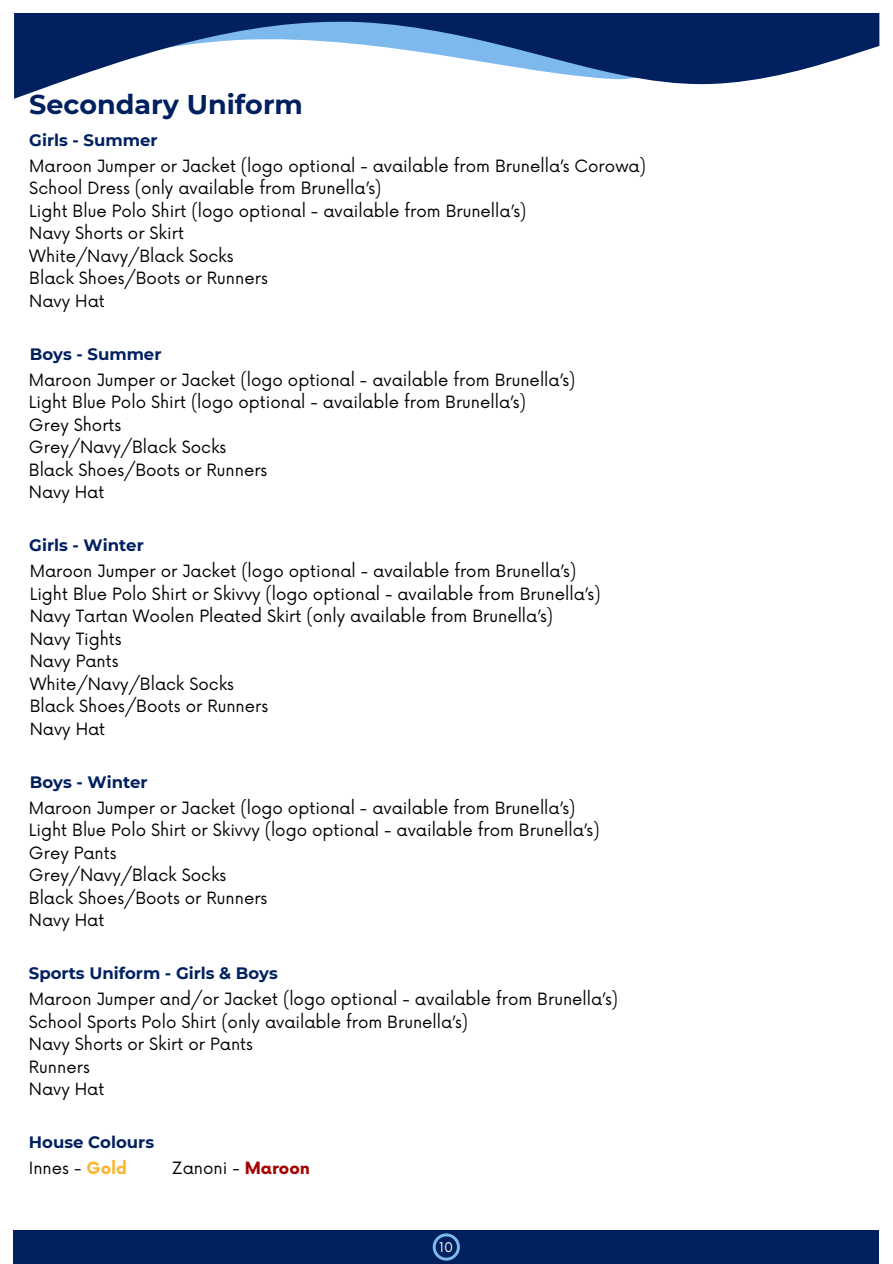
<style>
.page{position:relative;width:893px;height:1264px;background:#fff}
.page>*{position:absolute;margin:0;border:0;box-sizing:border-box;transform-origin:0 0}
.t1{font:700 27px "Montserrat";color:#002060}
.t2{font:16.5px/22.5px "Now";color:#000}
.t3{font:700 16.5px "Montserrat";color:#002060}
.t4{font:13.05px "Now";color:#fff}
.s1{font-weight:700;color:#f9b731}
.s2{font-weight:700;color:#a60000}
</style>
<div class="page">
<svg style="left:14px;top:13px;width:865px;height:86px"></svg>
<div style="left:14px;top:1229px;width:864px;height:34px;background:#002060"></div>
<svg style="left:432px;top:1233px;width:28px;height:27px"></svg>
<div style="left:435px;top:1236px;width:22px;height:21px;background:#002060;border-radius:50%"></div>
<h1 class="t1" style="left:29px;top:87px;width:275px">Secondary Uniform</h1>
<p class="t3" style="left:29px;top:130px;width:130px">Girls - Summer</p>
<p class="t2" style="left:29px;top:155px;width:618px">Maroon Jumper or Jacket (logo optional - available from Brunella’s Corowa)<br>School Dress (only available from Brunella’s)<br>Light Blue Polo Shirt (logo optional - available from Brunella’s)<br>Navy Shorts or Skirt<br>White/Navy/Black Socks<br>Black Shoes/Boots or Runners<br>Navy Hat</p>
<p class="t3" style="left:30px;top:344px;width:133px">Boys - Summer</p>
<p class="t2" style="left:29px;top:369px;width:548px">Maroon Jumper or Jacket (logo optional - available from Brunella’s)<br>Light Blue Polo Shirt (logo optional - available from Brunella’s)<br>Grey Shorts<br>Grey/Navy/Black Socks<br>Black Shoes/Boots or Runners<br>Navy Hat</p>
<p class="t3" style="left:29px;top:535px;width:116px">Girls - Winter</p>
<p class="t2" style="left:30px;top:561px;width:572px">Maroon Jumper or Jacket (logo optional - available from Brunella’s)<br>Light Blue Polo Shirt or Skivvy (logo optional - available from Brunella’s)<br>Navy Tartan Woolen Pleated Skirt (only available from Brunella’s)<br>Navy Tights<br>Navy Pants<br>White/Navy/Black Socks<br>Black Shoes/Boots or Runners<br>Navy Hat</p>
<p class="t3" style="left:30px;top:771px;width:119px">Boys - Winter</p>
<p class="t2" style="left:29px;top:797px;width:572px">Maroon Jumper or Jacket (logo optional - available from Brunella’s)<br>Light Blue Polo Shirt or Skivvy (logo optional - available from Brunella’s)<br>Grey Pants<br>Grey/Navy/Black Socks<br>Black Shoes/Boots or Runners<br>Navy Hat</p>
<p class="t3" style="left:29px;top:963px;width:250px">Sports Uniform - Girls &amp; Boys</p>
<p class="t2" style="left:29px;top:988px;width:590px">Maroon Jumper and/or Jacket (logo optional - available from Brunella’s)<br>School Sports Polo Shirt (only available from Brunella’s)<br>Navy Shorts or Skirt or Pants<br>Runners<br>Navy Hat</p>
<p class="t3" style="left:29px;top:1132px;width:127px">House Colours</p>
<p class="t2" style="left:29px;top:1157px;width:100px">Innes - <span class="s1">Gold</span></p>
<p class="t2" style="left:172px;top:1157px;width:140px">Zanoni - <span class="s2">Maroon</span></p>
<p class="t4" style="left:439px;top:1239px;width:16px">10</p>
</div>
